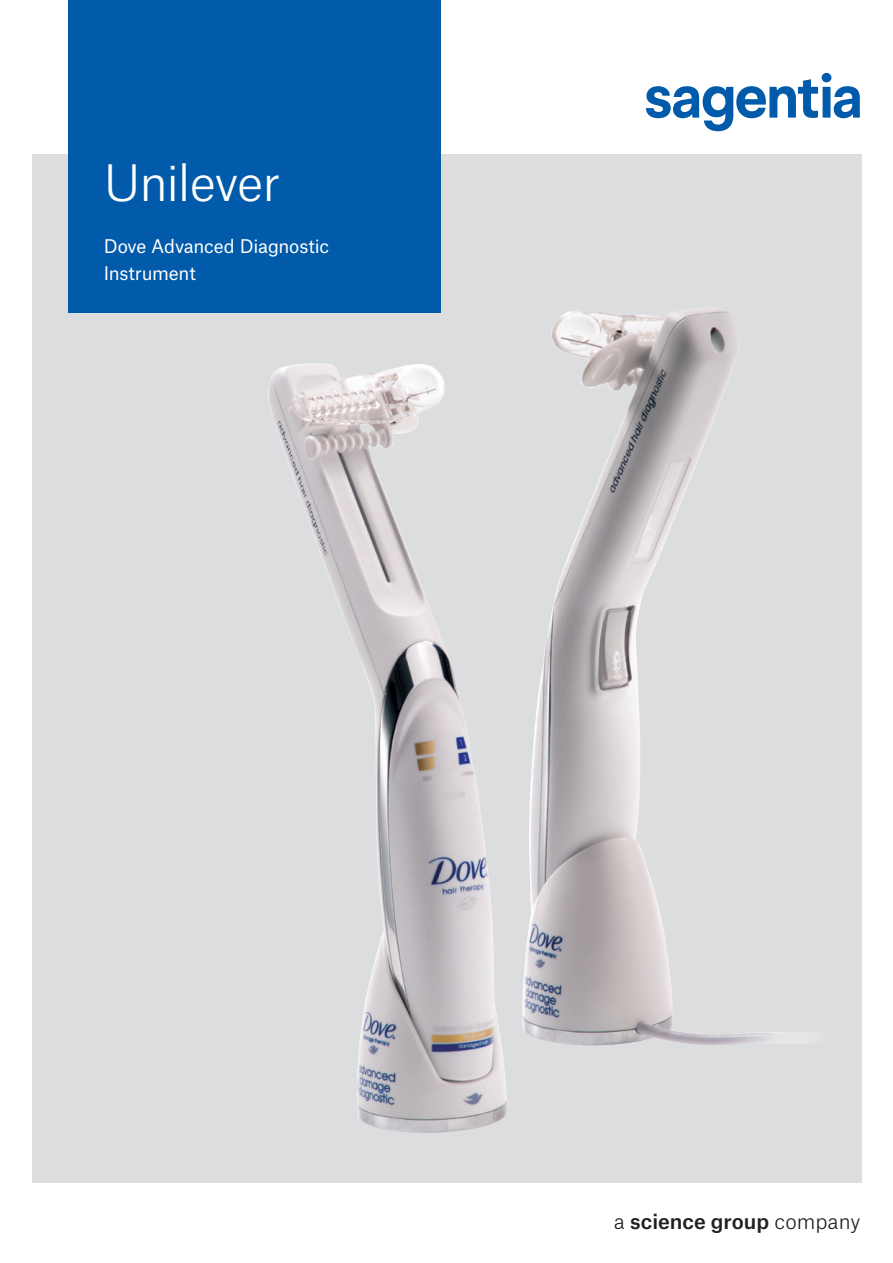
<style>
.page{position:relative;width:893px;height:1263px;background:#fff}
.page>*{position:absolute;margin:0;border:0;box-sizing:border-box;transform-origin:0 0}
.t1{font:300 48px "Atlas Grotesk";letter-spacing:-.025em;color:#fff}
.t2{font:500 20.1px "Atlas Grotesk";color:#231f20}
.t3{font:18px/27px "Atlas Grotesk";letter-spacing:-.01em;color:#fff}
.s1{font-weight:300}
</style>
<div class="page">
<svg style="left:646px;top:73px;width:214px;height:58px"></svg>
<div style="left:32px;top:154px;width:829px;height:1028px;background:#dcdddf"></div>
<img style="left:268px;top:307px;width:530px;height:826px">
<div style="left:68px;top:0;width:372px;height:313px;background:#015aaa"></div>
<p class="t1" style="left:104px;top:145px;width:178px">Unilever</p>
<p class="t3" style="left:104px;top:231px;width:227px">Dove Advanced Diagnostic<br>Instrument</p>
<p class="t2" style="left:614px;top:1204px;width:248px"><span class="s1">a</span> science group <span class="s1">company</span></p>
</div>
